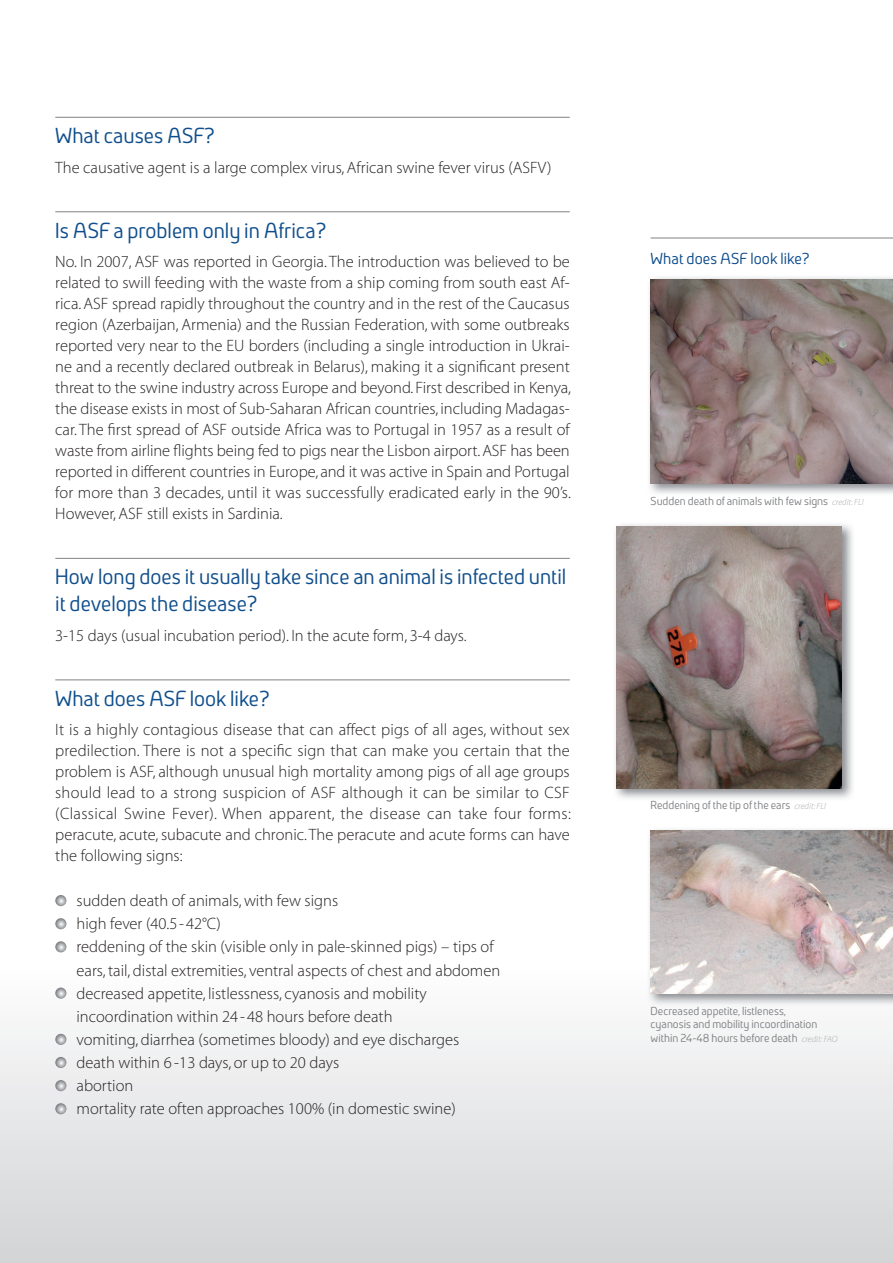
<style>
.page{position:relative;width:893px;height:1263px;background:#fff}
.page>*{position:absolute;margin:0;border:0;box-sizing:border-box;transform-origin:0 0}
.t1{font:22.5px/27px "Ribera";color:#0f4e8c}
.t2{font:16.5px/21px "Myriad MM 215 600";color:#231f20;text-align:justify}
.t3{font:16.5px "Ribera";letter-spacing:.005em;color:#0f4e8c}
.t4{font:12px/13.5px "Ribera";color:#808285}
.s1{font-family:"Myriad MM It 215 600";font-size:9px;color:#a8a9ad}
</style>
<div class="page">
<svg style="left:0;top:991px;width:893px;height:272px"></svg>
<hr style="left:55px;top:117px;width:515px;height:1px;background:#808285">
<hr style="left:55px;top:211px;width:515px;height:1px;background:#808285">
<hr style="left:55px;top:558px;width:515px;height:1px;background:#808285">
<hr style="left:55px;top:679px;width:515px;height:1px;background:#808285">
<svg style="left:55px;top:895px;width:11px;height:11px"></svg>
<svg style="left:55px;top:918px;width:11px;height:11px"></svg>
<svg style="left:55px;top:941px;width:11px;height:11px"></svg>
<svg style="left:55px;top:987px;width:11px;height:12px"></svg>
<svg style="left:55px;top:1034px;width:11px;height:11px"></svg>
<svg style="left:55px;top:1057px;width:11px;height:11px"></svg>
<svg style="left:55px;top:1080px;width:11px;height:11px"></svg>
<svg style="left:55px;top:1103px;width:11px;height:11px"></svg>
<img style="left:649px;top:277px;width:244px;height:217px">
<img style="left:651px;top:279px;width:242px;height:204px">
<img style="left:615px;top:524px;width:238px;height:275px">
<img style="left:617px;top:526px;width:225px;height:262px">
<img style="left:646px;top:829px;width:247px;height:177px">
<img style="left:651px;top:831px;width:242px;height:163px">
<hr style="left:651px;top:238px;width:242px;height:1px;background:#808285">
<h1 class="t1" style="left:55px;top:123px;width:161px">What causes ASF?</h1>
<p class="t2" style="left:55px;top:157px;width:498px">The causative agent is a large complex virus, African swine fever virus (ASFV)</p>
<h1 class="t1" style="left:55px;top:217px;width:272px">Is ASF a problem only in Africa?</h1>
<p class="t2" style="left:55px;top:252px;width:517px">No. In 2007, ASF was reported in Georgia. The introduction was believed to be related to swill feeding with the waste from a ship coming from south east Af&shy;rica. ASF spread rapidly throughout the country and in the rest of the Caucasus region (Azerbaijan, Armenia) and the Russian Federation, with some outbreaks reported very near to the EU borders (including a single introduction in Ukrai&shy;ne and a recently declared outbreak in Belarus), making it a significant present threat to the swine industry across Europe and beyond. First described in Kenya, the disease exists in most of Sub-Saharan African countries, including Madagas&shy;car. The first spread of ASF outside Africa was to Portugal in 1957 as a result of waste from airline flights being fed to pigs near the Lisbon airport. ASF has been reported in different countries in Europe, and it was active in Spain and Portugal for more than 3 decades, until it was successfully eradicated early in the 90’s.<br>However, ASF still exists in Sardinia.</p>
<h1 class="t1" style="left:55px;top:564px;width:512px">How long does it usually take since an animal is infected until it develops the disease?</h1>
<p class="t2" style="left:55px;top:625px;width:413px">3-15 days (usual incubation period). In the acute form, 3-4 days.</p>
<h1 class="t1" style="left:55px;top:685px;width:216px">What does ASF look like?</h1>
<p class="t2" style="left:55px;top:720px;width:518px">It is a highly contagious disease that can affect pigs of all ages, without sex predilection. There is not a specific sign that can make you certain that the problem is ASF, although unusual high mortality among pigs of all age groups should lead to a strong suspicion of ASF although it can be similar to CSF (Classical Swine Fever). When apparent, the disease can take four forms: peracute, acute, subacute and chronic. The peracute and acute forms can have the following signs:</p>
<p class="t2" style="left:77px;top:890px;width:425px;line-height:23.1px;text-align:left">sudden death of animals, with few signs<br>high fever (40.5- 42°C)<br>reddening of the skin (visible only in pale-skinned pigs) – tips of ears, tail, distal extremities, ventral aspects of chest and abdomen decreased appetite, listlessness, cyanosis and mobility incoordination within 24- 48 hours before death<br>vomiting, diarrhea (sometimes bloody) and eye discharges death within 6 -13 days, or up to 20 days<br>abortion<br>mortality rate often approaches 100% (in domestic swine)</p>
<p class="t3" style="left:651px;top:250px;width:161px">What does ASF look like?</p>
<p class="t4" style="left:651px;top:494px;width:215px">Sudden death of animals with few signs <span class="s1">credit: FLI</span></p>
<p class="t4" style="left:651px;top:799px;width:177px">Reddening of the tip of the ears <span class="s1">credit: FLI</span></p>
<p class="t4" style="left:651px;top:1004px;width:188px">Decreased appetite, listleness,<br>cyanosis and mobility incoordination within 24-48 hours before death <span class="s1">credit: FAO</span></p>
</div>
